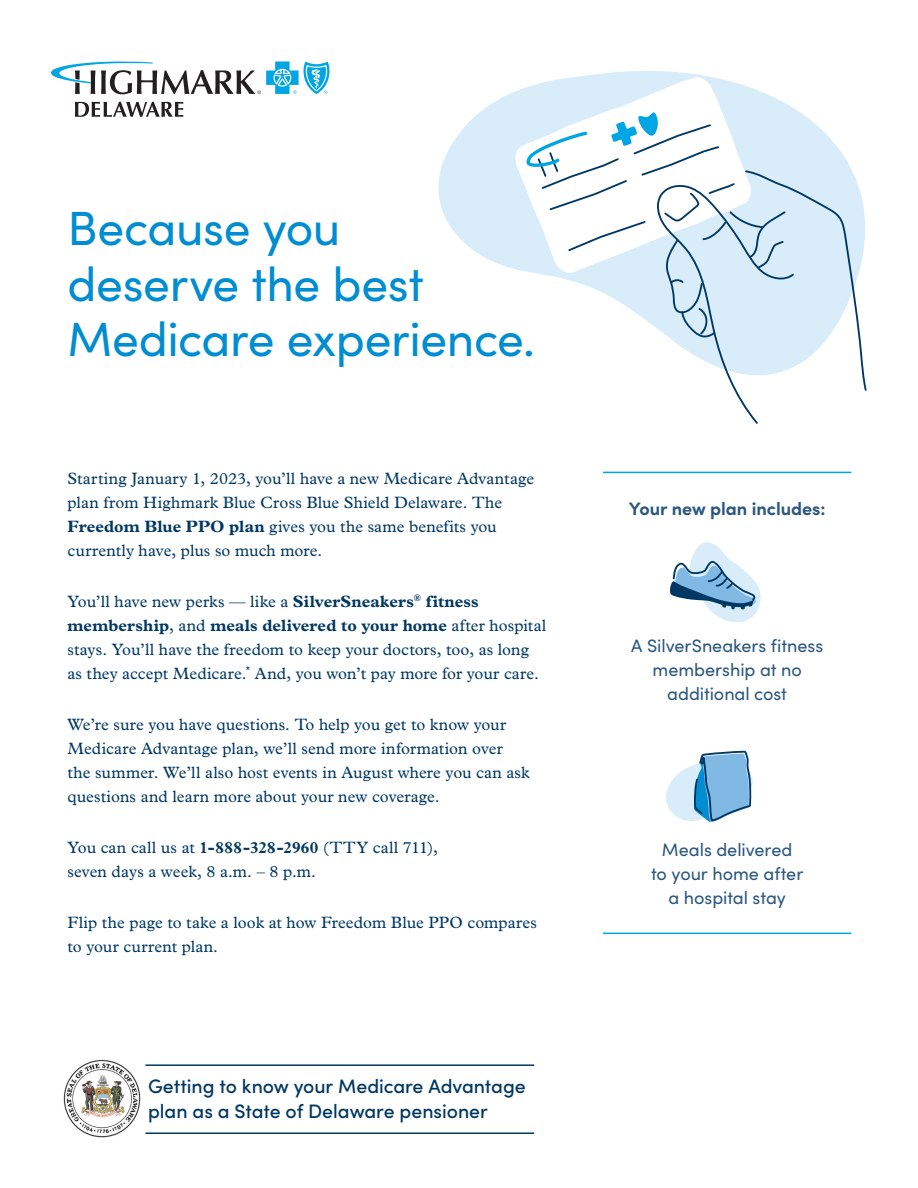
<style>
.page{position:relative;width:918px;height:1188px;background:#fff}
.page>*{position:absolute;margin:0;border:0;box-sizing:border-box;transform-origin:0 0}
.t1{font:48px/55.5px "Sofia Pro";letter-spacing:-.01em;color:#008dd1}
.t2{font:500 19.5px/25.5px "Sofia Pro";letter-spacing:-.005em;color:#003863}
.t3{font:18px/24px "Sofia Pro";color:#2b5780;text-align:center}
.t4{font:700 18px "Sofia Pro";letter-spacing:-.005em;color:#2b5780}
.t5{font:16.5px/24px "Plantin MT Pro";letter-spacing:.005em;color:#003863}
.s1{font-weight:700}
</style>
<div class="page">
<svg style="left:438px;top:71px;width:361px;height:198px;fill:#d8edf9"></svg>
<svg style="left:514px;top:75px;width:239px;height:196px;fill:#d8edf9"></svg>
<svg style="left:51px;top:61px;width:279px;height:33px"></svg>
<svg style="left:75px;top:102px;width:108px;height:15px"></svg>
<hr style="left:603px;top:472px;width:248px;height:1px;background:#00a5e3">
<hr style="left:145px;top:1064px;width:389px;height:2px;background:#003863">
<hr style="left:145px;top:1132px;width:389px;height:2px;background:#003863">
<hr style="left:603px;top:933px;width:248px;height:1px;background:#00a5e3">
<svg style="left:666px;top:750px;width:87px;height:73px"></svg>
<svg style="left:670px;top:542px;width:91px;height:80px"></svg>
<svg style="left:525px;top:112px;width:342px;height:312px"></svg>
<img style="left:63px;top:1059px;width:78px;height:79px">
<h1 class="t1" style="left:68px;top:198px;width:469px">Because you<br>deserve the best<br>Medicare experience.</h1>
<p class="t5" style="left:68px;top:466px;width:468px">Starting January 1, 2023, you’ll have a new Medicare Advantage plan from Highmark Blue Cross Blue Shield Delaware. The <span class="s1">Freedom Blue PPO plan</span> gives you the same benefits you currently have, plus so much more.</p>
<p class="t5" style="left:68px;top:589px;width:480px">You’ll have new perks — like a <span class="s1">SilverSneakers</span><sup>®</sup> <span class="s1">fitness membership</span>, and <span class="s1">meals delivered to your home</span> after hospital stays. You’ll have the freedom to keep your doctors, too, as long as they accept Medicare.<sup>*</sup> And, you won’t pay more for your care.</p>
<p class="t5" style="left:67px;top:712px;width:463px">We’re sure you have questions. To help you get to know your Medicare Advantage plan, we’ll send more information over the summer. We’ll also host events in August where you can ask questions and learn more about your new coverage.</p>
<p class="t5" style="left:67px;top:835px;width:372px">You can call us at <span class="s1">1-888-328-2960</span> (TTY call 711), seven days a week, 8 a.m. – 8 p.m.</p>
<p class="t5" style="left:67px;top:910px;width:471px">Flip the page to take a look at how Freedom Blue PPO compares to your current plan.</p>
<p class="t2" style="left:148px;top:1072px;width:379px">Getting to know your Medicare Advantage plan as a State of Delaware pensioner</p>
<p class="t4" style="left:629px;top:495px;width:198px">Your new plan includes:</p>
<p class="t3" style="left:631px;top:633px;width:193px">A SilverSneakers fitness membership at no additional cost</p>
<p class="t3" style="left:651px;top:837px;width:154px">Meals delivered<br>to your home after a hospital stay</p>
</div>
